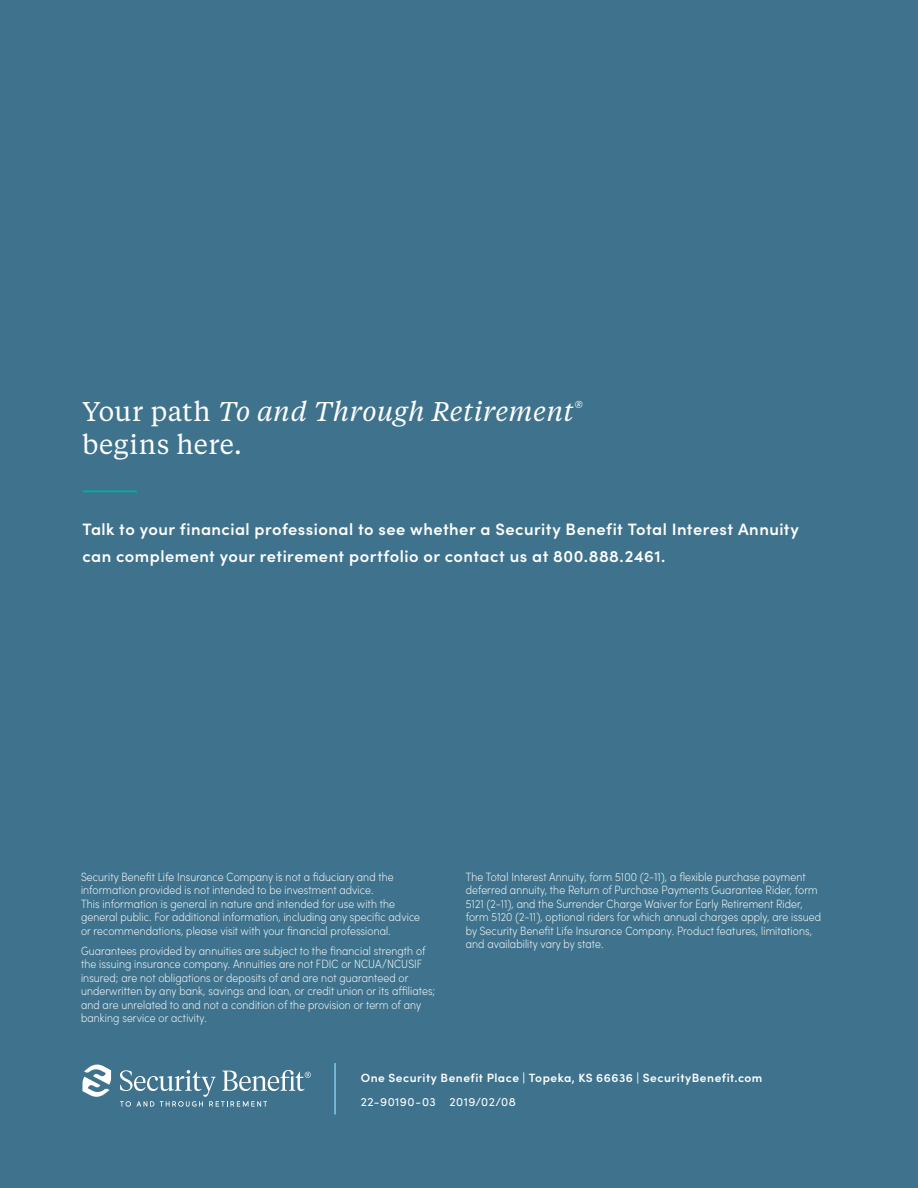
<style>
.page{position:relative;width:918px;height:1188px;background:#3f738d}
.page>*{position:absolute;margin:0;border:0;box-sizing:border-box;transform-origin:0 0}
.t1{font:italic 27px/33px "Tiempos Text";letter-spacing:.01em;color:#fff}
.t2{font:600 16.5px/27px "Sofia Pro";letter-spacing:.025em;color:#fff}
.t3{font:200 condensed 12px/13.5px "Sofia Pro";letter-spacing:.01em;color:#fff}
.t4{font:600 12px "Sofia Pro";letter-spacing:.04em;color:#fff}
.t5{font:12px "Sofia Pro";letter-spacing:.04em;color:#fff}
.s1{font-style:normal}
</style>
<div class="page">
<svg style="left:82px;top:1065px;width:29px;height:32px"></svg>
<svg style="left:120px;top:1070px;width:191px;height:37px"></svg>
<hr style="left:334px;top:1063px;width:2px;height:51px;background:#74b8db">
<hr style="left:83px;top:490px;width:54px;height:2px;background:#00b098">
<h1 class="t1" style="left:82px;top:394px;width:502px"><span class="s1">Your path</span> To and Through Retirement<sup>® </sup><span class="s1">begins here</span>.</h1>
<h2 class="t2" style="left:82px;top:515px;width:718px">Talk to your financial professional to see whether a Security Benefit Total Interest Annuity can complement your retirement portfolio or contact us at 800.888.2461.</h2>
<p class="t3" style="left:81px;top:869px;width:341px">Security Benefit Life Insurance Company is not a fiduciary and the information provided is not intended to be investment advice.<br>This information is general in nature and intended for use with the general public. For additional information, including any specific advice or recommendations, please visit with your financial professional.</p>
<p class="t3" style="left:81px;top:944px;width:356px">Guarantees provided by annuities are subject to the financial strength of the issuing insurance company. Annuities are not FDIC or NCUA/NCUSIF insured; are not obligations or deposits of and are not guaranteed or underwritten by any bank, savings and loan, or credit union or its affiliates; and are unrelated to and not a condition of the provision or term of any banking service or activity.</p>
<p class="t3" style="left:466px;top:869px;width:357px">The Total Interest Annuity, form 5100 (2-11), a flexible purchase payment deferred annuity, the Return of Purchase Payments Guarantee Rider, form 5121 (2-11), and the Surrender Charge Waiver for Early Retirement Rider, form 5120 (2-11), optional riders for which annual charges apply, are issued by Security Benefit Life Insurance Company. Product features, limitations, and availability vary by state.</p>
<p class="t4" style="left:361px;top:1069px;width:403px">One Security Benefit Place | Topeka, KS 66636 | SecurityBenefit.com</p>
<p class="t5" style="left:361px;top:1093px;width:157px">22-90190-03 2019/02/08</p>
</div>
